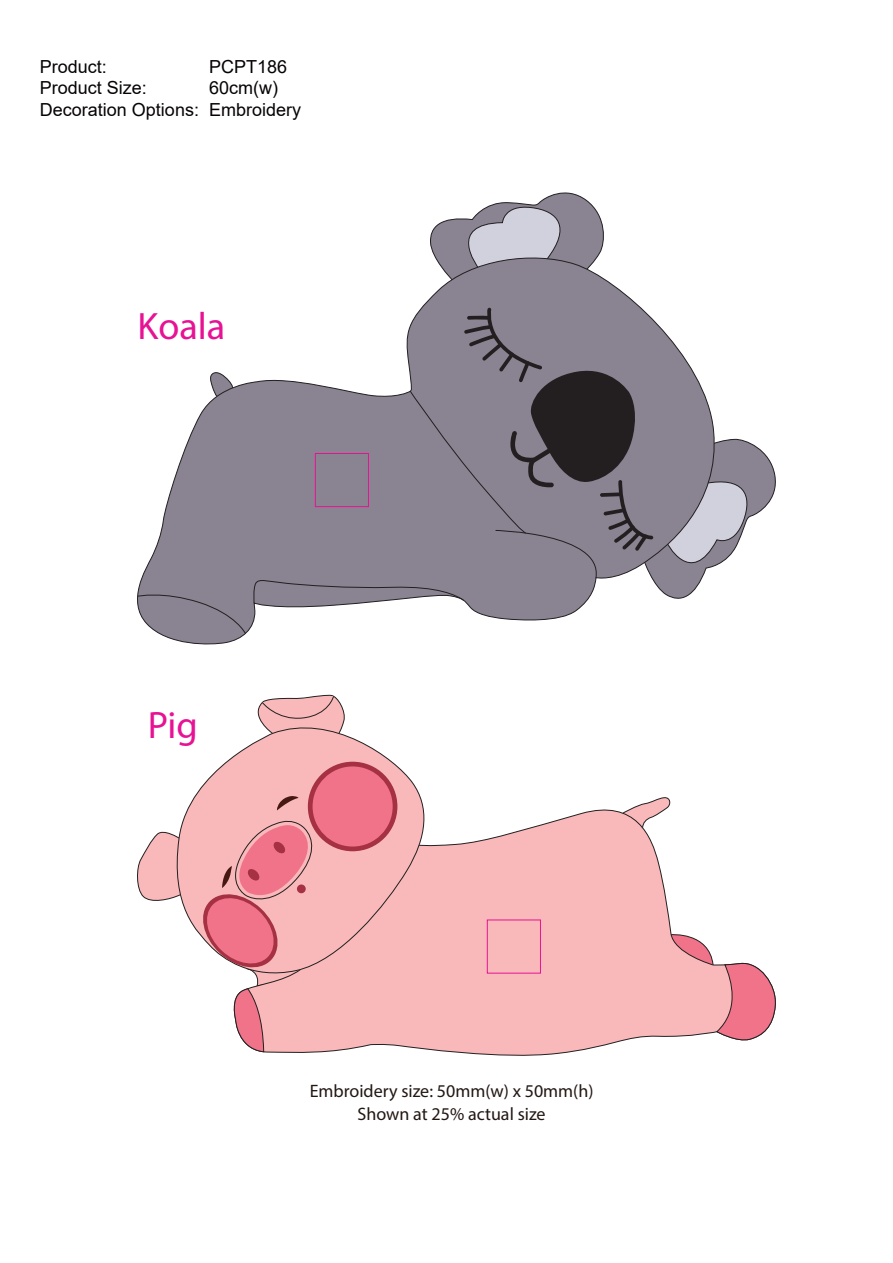
<style>
.page{position:relative;width:893px;height:1263px;background:#fff}
.page>*{position:absolute;margin:0;border:0;box-sizing:border-box;transform-origin:0 0}
.t1{font:38.25px "Myriad Pro";color:#e71294}
.t2{font:18px/21.6px "Arial";color:#060304}
.t3{font:18px "Myriad Pro";color:#221713}
</style>
<div class="page">
<svg style="left:257px;top:695px;width:87px;height:17px"></svg>
<svg style="left:137px;top:831px;width:32px;height:70px"></svg>
<svg style="left:262px;top:798px;width:410px;height:258px;background:#f7c1c2"></svg>
<svg style="left:430px;top:192px;width:174px;height:57px"></svg>
<svg style="left:137px;top:249px;width:505px;height:396px"></svg>
<svg style="left:137px;top:591px;width:109px;height:43px;background:#8b8592"></svg>
<svg style="left:253px;top:308px;width:523px;height:296px"></svg>
<div style="left:315px;top:453px;width:54px;height:54px;border:1px solid #e71294"></div>
<div style="left:487px;top:919px;width:54px;height:54px;border:1px solid #e71294"></div>
<svg style="left:169px;top:712px;width:261px;height:268px"></svg>
<svg style="left:277px;top:796px;width:21px;height:14px"></svg>
<div style="left:308px;top:762px;width:89px;height:89px;background:#a53142;border-radius:50%"></div>
<div style="left:313px;top:766px;width:80px;height:80px;background:#f17389;border-radius:50%"></div>
<svg style="left:665px;top:932px;width:111px;height:110px"></svg>
<svg style="left:198px;top:820px;width:119px;height:232px"></svg>
<p class="t2" style="left:40px;top:56px;width:161px">Product:<br>Product Size:<br>Decoration Options:</p>
<p class="t2" style="left:209px;top:56px;width:94px">PCPT186<br>60cm(w)<br>Embroidery</p>
<h1 class="t1" style="left:138px;top:302px;width:89px">Koala</h1>
<h1 class="t1" style="left:148px;top:702px;width:52px">Pig</h1>
<p class="t3" style="left:310px;top:1080px;width:285px">Embroidery size: 50mm(w) x 50mm(h)</p>
<p class="t3" style="left:358px;top:1103px;width:190px">Shown at 25% actual size</p>
</div>
